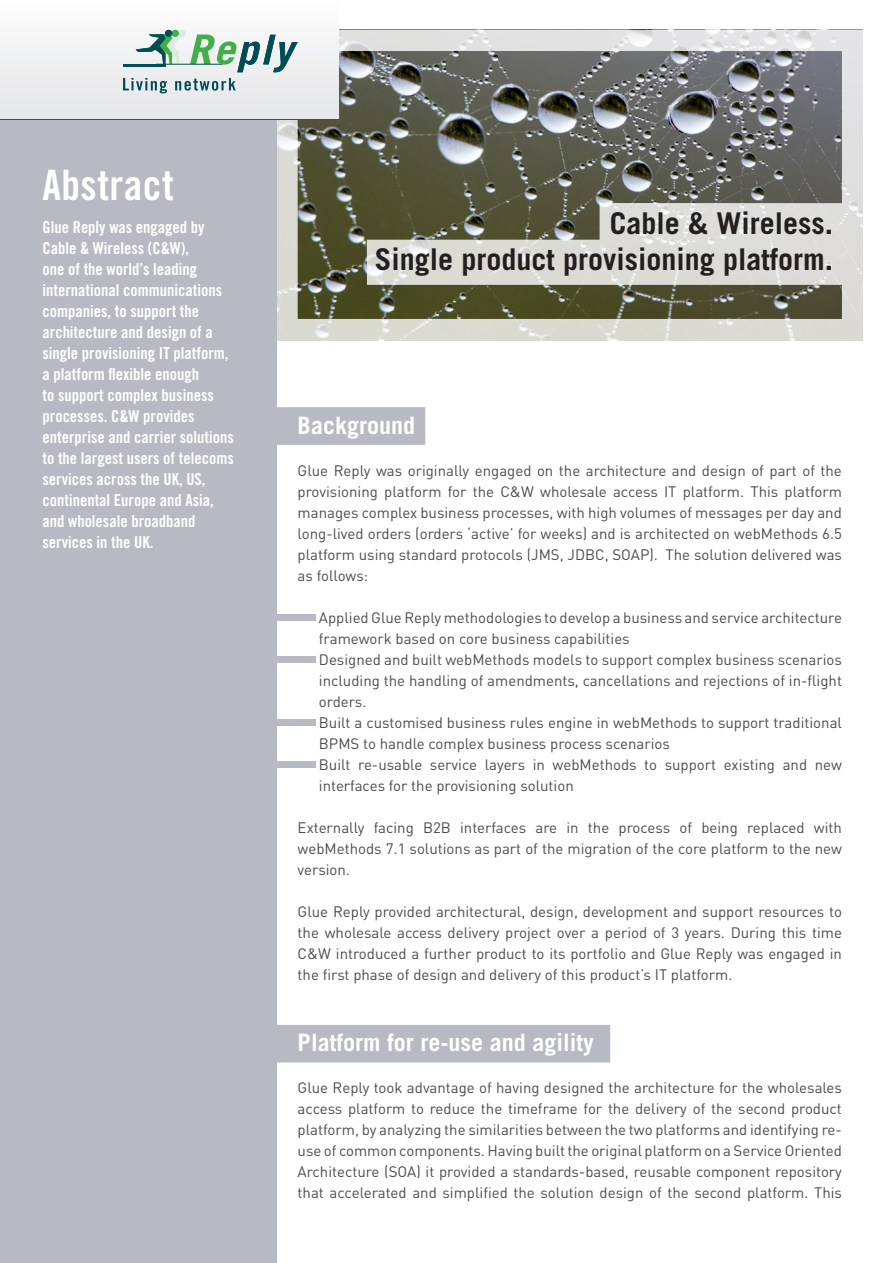
<style>
.page{position:relative;width:893px;height:1263px;background:#fff}
.page>*{position:absolute;margin:0;border:0;box-sizing:border-box;transform-origin:0 0}
.t1{font:42px "Trade Gothic LT Std Bd Cn 20";letter-spacing:.01em;color:#fff}
.t2{font:700 30px "Trade Gothic LT Std";color:#231f20}
.t3{font:700 24px "Trade Gothic LT Std";color:#fff}
.t4{font:16.5px/21px "Trade Gothic LT Std Bd Cn 20";color:#fff}
.t5{font:15px/21px "DIN";color:#4b4c4d;text-align:justify}
</style>
<div class="page">
<svg style="left:276px;top:30px;width:587px;height:311px;background:#8f9086"></svg>
<div style="left:264px;top:1025px;width:346px;height:37px;background:#b7bac3"></div>
<div style="left:0;top:0;width:276px;height:1263px;background:#b7bac3"></div>
<div style="left:0;top:0;width:338px;height:119px;background:linear-gradient(to bottom,#fcfcfc,#e3e5e6)"></div>
<div style="left:264px;top:407px;width:161px;height:38px;background:#b7bac3;border:2px solid #b7bac3"></div>
<div style="left:273px;top:614px;width:43px;height:7px;background:#b7bac3"></div>
<div style="left:273px;top:656px;width:43px;height:7px;background:#b7bac3"></div>
<div style="left:273px;top:719px;width:43px;height:7px;background:#b7bac3"></div>
<div style="left:273px;top:761px;width:43px;height:7px;background:#b7bac3"></div>
<div style="left:178px;top:30px;width:8px;height:7px;background:#d8ecdd;border-radius:50%"></div>
<div style="left:172px;top:30px;width:7px;height:7px;background:#40ae49;border-radius:50%"></div>
<div style="left:165px;top:30px;width:7px;height:7px;background:#004d55;border-radius:50%"></div>
<svg style="left:136px;top:34px;width:43px;height:30px"></svg>
<hr style="left:123px;top:64px;width:42px;height:2px;background:#004d55">
<hr style="left:156px;top:64px;width:66px;height:1px;background:#004d55">
<svg style="left:190px;top:35px;width:108px;height:37px;background:#a2c4b5"></svg>
<svg style="left:123px;top:78px;width:44px;height:15px"></svg>
<svg style="left:175px;top:78px;width:61px;height:13px"></svg>
<p class="t1" style="left:43px;top:160px;width:133px">Abstract</p>
<p class="t4" style="left:43px;top:217px;width:193px">Glue Reply was engaged by<br>Cable &amp; Wireless (C&amp;W),<br>one of the world’s leading international communications companies, to support the architecture and design of a single provisioning IT platform, a platform flexible enough<br>to support complex business processes. C&amp;W provides enterprise and carrier solutions to the largest users of telecoms services across the UK, US, continental Europe and Asia, and wholesale broadband services in the UK.</p>
<p class="t2" style="left:610px;top:205px;width:225px">Cable &amp; Wireless.</p>
<p class="t2" style="left:375px;top:241px;width:460px">Single product provisioning platform.</p>
<p class="t3" style="left:298px;top:410px;width:119px">Background</p>
<p class="t5" style="left:298px;top:459px;width:546px">Glue Reply was originally engaged on the architecture and design of part of the provisioning platform for the C&amp;W wholesale access IT platform. This platform manages complex business processes, with high volumes of messages per day and long-lived orders (orders ‘active’ for weeks) and is architected on webMethods 6.5 platform using standard protocols (JMS, JDBC, SOAP). The solution delivered was as follows:</p>
<p class="t5" style="left:319px;top:606px;width:525px">Applied Glue Reply methodologies to develop a business and service architecture framework based on core business capabilities</p>
<p class="t5" style="left:319px;top:648px;width:525px">Designed and built webMethods models to support complex business scenarios including the handling of amendments, cancellations and rejections of in-flight orders.</p>
<p class="t5" style="left:319px;top:711px;width:525px">Built a customised business rules engine in webMethods to support traditional<br>BPMS to handle complex business process scenarios</p>
<p class="t5" style="left:319px;top:753px;width:524px">Built re-usable service layers in webMethods to support existing and new interfaces for the provisioning solution</p>
<p class="t5" style="left:298px;top:816px;width:546px">Externally facing B2B interfaces are in the process of being replaced with webMethods 7.1 solutions as part of the migration of the core platform to the new version.</p>
<p class="t5" style="left:298px;top:900px;width:546px">Glue Reply provided architectural, design, development and support resources to the wholesale access delivery project over a period of 3 years. During this time C&amp;W introduced a further product to its portfolio and Glue Reply was engaged in the first phase of design and delivery of this product’s IT platform.</p>
<p class="t3" style="left:298px;top:1027px;width:298px">Platform for re-use and agility</p>
<p class="t5" style="left:298px;top:1076px;width:546px">Glue Reply took advantage of having designed the architecture for the wholesales access platform to reduce the timeframe for the delivery of the second product platform, by analyzing the similarities between the two platforms and identifying re&shy;use of common components. Having built the original platform on a Service Oriented Architecture (SOA) it provided a standards-based, reusable component repository that accelerated and simplified the solution design of the second platform. This</p>
</div>
